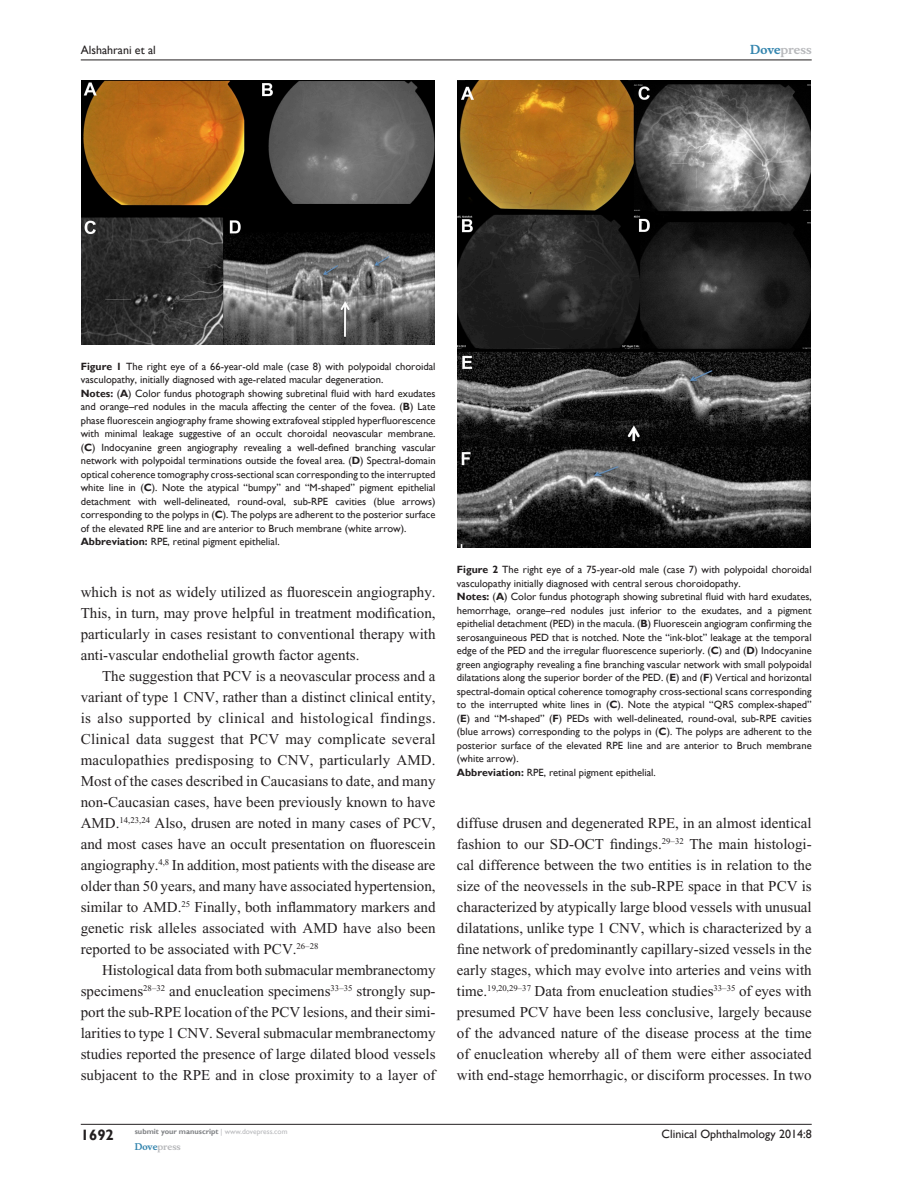
<style>
.page{position:relative;width:918px;height:1188px;background:#fff}
.page>*{position:absolute;margin:0;border:0;box-sizing:border-box;transform-origin:0 0}
.Tx{font:15px/21px "Times New Roman";color:#231f20;text-align:justify}
.TxF{font:15px/21px "Times New Roman";color:#231f20;text-align:justify}
.t1{font:700 15px "Gill Sans";color:#231f20}
.t2{font:12px "Gill Sans";color:#231f20}
.t3{font:700 12px "Musee";color:#b8b9bc}
.FigSN{font:10.5px/13.5px "Gill Sans";color:#231f20;text-align:justify}
.FigC{font:10.5px/13.5px "Gill Sans";color:#231f20}
.t4{font:700 9px "Musee";color:#b8b9bc}
.t5{font:700 7.5px "Gill Sans";color:#808285}
.s1{color:#3485ae}
.s2{font-weight:700}
.s3{font-weight:400;color:#b8b9bc}
</style>
<div class="page">
<hr style="left:81px;top:1124px;width:731px;height:1px;background:#231f20">
<hr style="left:81px;top:60px;width:731px;height:1px;background:#231f20">
<img style="left:82px;top:81px;width:353px;height:264px">
<img style="left:458px;top:81px;width:353px;height:467px">
<p class="t2" style="left:81px;top:43px;width:77px">Alshahrani et al</p>
<p class="t3" style="left:750px;top:43px;width:63px"><span class="s1">Dove</span>press</p>
<p class="FigC" style="left:81px;top:360px;width:356px"><span class="s2">Figure 1</span> The right eye of a 66-year-old male (case 8) with polypoidal choroidal vasculopathy, initially diagnosed with age-related macular degeneration.</p>
<p class="FigSN" style="left:81px;top:387px;width:356px"><span class="s2">Notes:</span> (<span class="s2">A</span>) Color fundus photograph showing subretinal fluid with hard exudates and orange–red nodules in the macula affecting the center of the fovea. (<span class="s2">B</span>) Late phase fluorescein angiography frame showing extrafoveal stippled hyperfluorescence with minimal leakage suggestive of an occult choroidal neovascular membrane. (<span class="s2">C</span>) Indocyanine green angiography revealing a well-defined branching vascular network with polypoidal terminations outside the foveal area. (<span class="s2">D</span>) Spectral-domain optical coherence tomography cross-sectional scan corresponding to the interrupted white line in (<span class="s2">C</span>). Note the atypical “bumpy” and “M-shaped” pigment epithelial detachment with well-delineated, round-oval, sub-RPE cavities (blue arrows) corresponding to the polyps in (<span class="s2">C</span>). The polyps are adherent to the posterior surface of the elevated RPE line and are anterior to Bruch membrane (white arrow).</p>
<p class="FigSN" style="left:81px;top:535px;width:200px"><span class="s2">Abbreviation:</span> RPE, retinal pigment epithelial.</p>
<p class="TxF" style="left:81px;top:581px;width:356px">which is not as widely utilized as fluorescein angiography.<br>This, in turn, may prove helpful in treatment modification, particularly in cases resistant to conventional therapy with anti-vascular endothelial growth factor agents.</p>
<p class="Tx" style="left:81px;top:665px;width:357px;text-indent:21px">The suggestion that PCV is a neovascular process and a variant of type 1 CNV, rather than a distinct clinical entity, is also supported by clinical and histological findings.<br>Clinical data suggest that PCV may complicate several maculopathies predisposing to CNV, particularly AMD.<br>Most of the cases described in Caucasians to date, and many non-Caucasian cases, have been previously known to have AMD.<sup>14,23,24</sup> Also, drusen are noted in many cases of PCV, and most cases have an occult presentation on fluorescein angiography.<sup>4,8</sup> In addition, most patients with the disease are older than 50 years, and many have associated hypertension, similar to AMD.<sup>25</sup> Finally, both inflammatory markers and genetic risk alleles associated with AMD have also been reported to be associated with PCV.<sup>26–28</sup></p>
<p class="Tx" style="left:81px;top:959px;width:357px;text-indent:21px">Histological data from both submacular membranectomy specimens<sup>28–32</sup> and enucleation specimens<sup>33–35</sup> strongly sup&shy;port the sub-RPE location of the PCV lesions, and their simi&shy;larities to type 1 CNV. Several submacular membranectomy studies reported the presence of large dilated blood vessels subjacent to the RPE and in close proximity to a layer of</p>
<h1 class="t1" style="left:81px;top:1126px;width:35px">1692</h1>
<p class="t5" style="left:135px;top:1127px;width:154px">submit your manuscript <span class="s3">| www.dovepress.com</span></p>
<p class="t4" style="left:135px;top:1141px;width:48px"><span class="s1">Dove</span>press</p>
<p class="FigC" style="left:457px;top:563px;width:356px"><span class="s2">Figure 2</span> The right eye of a 75-year-old male (case 7) with polypoidal choroidal vasculopathy initially diagnosed with central serous choroidopathy.</p>
<p class="FigSN" style="left:457px;top:590px;width:356px"><span class="s2">Notes:</span> (<span class="s2">A</span>) Color fundus photograph showing subretinal fluid with hard exudates, hemorrhage, orange–red nodules just inferior to the exudates, and a pigment epithelial detachment (PED) in the macula. (<span class="s2">B</span>) Fluorescein angiogram confirming the serosanguineous PED that is notched. Note the “ink-blot” leakage at the temporal edge of the PED and the irregular fluorescence superiorly. (<span class="s2">C</span>) and (<span class="s2">D</span>) Indocyanine green angiography revealing a fine branching vascular network with small polypoidal dilatations along the superior border of the PED. (<span class="s2">E</span>) and (<span class="s2">F</span>) Vertical and horizontal spectral-domain optical coherence tomography cross-sectional scans corresponding to the interrupted white lines in (<span class="s2">C</span>). Note the atypical “QRS complex-shaped” (<span class="s2">E</span>) and “M-shaped” (<span class="s2">F</span>) PEDs with well-delineated, round-oval, sub-RPE cavities (blue arrows) corresponding to the polyps in (<span class="s2">C</span>). The polyps are adherent to the posterior surface of the elevated RPE line and are anterior to Bruch membrane (white arrow).</p>
<p class="FigSN" style="left:457px;top:765px;width:200px"><span class="s2">Abbreviation:</span> RPE, retinal pigment epithelial.</p>
<p class="Tx" style="left:457px;top:812px;width:356px">diffuse drusen and degenerated RPE, in an almost identical fashion to our SD-OCT findings.<sup>29–32</sup> The main histologi&shy;cal difference between the two entities is in relation to the size of the neovessels in the sub-RPE space in that PCV is characterized by atypically large blood vessels with unusual dilatations, unlike type 1 CNV, which is characterized by a fine network of predominantly capillary-sized vessels in the early stages, which may evolve into arteries and veins with time.<sup>19,20,29–37</sup> Data from enucleation studies<sup>33–35</sup> of eyes with presumed PCV have been less conclusive, largely because of the advanced nature of the disease process at the time of enucleation whereby all of them were either associated with end-stage hemorrhagic, or disciform processes. In two</p>
<p class="t2" style="left:662px;top:1127px;width:152px">Clinical Ophthalmology 2014:8</p>
</div>
